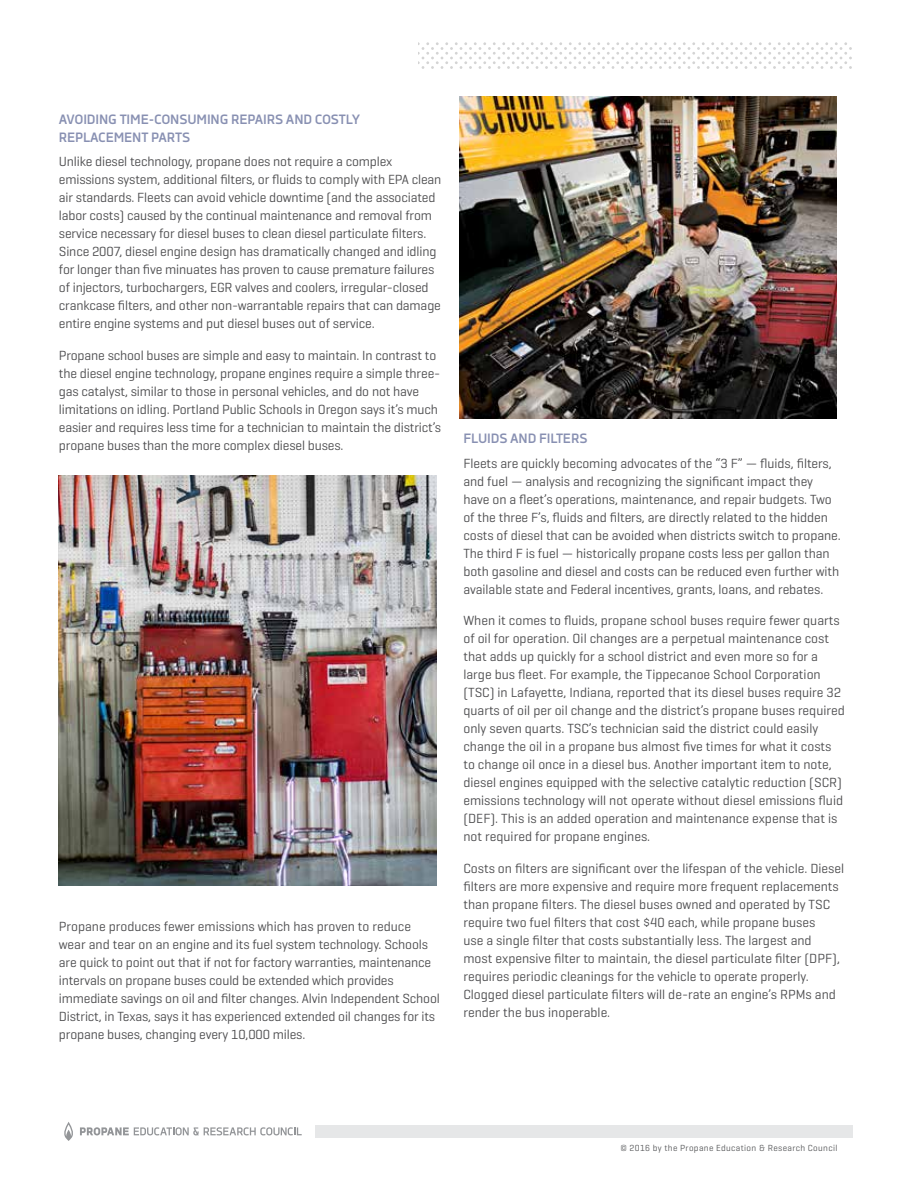
<style>
.page{position:relative;width:918px;height:1188px;background:#fff}
.page>*{position:absolute;margin:0;border:0;box-sizing:border-box;transform-origin:0 0}
.t1{font:13.5px/18px "Geogrotesque";letter-spacing:-.005em;color:#4d4d4f}
.t2{font:700 13.5px/18px "Decima Nova";letter-spacing:-.01em;color:#8890b2}
.t3{font:9px "Geogrotesque";letter-spacing:.04em;color:#58595b}
</style>
<div class="page">
<svg style="left:418px;top:42px;width:434px;height:27px"></svg>
<div style="left:316px;top:1125px;width:537px;height:13px;background:#e6e7e8"></div>
<svg style="left:80px;top:1127px;width:222px;height:8px"></svg>
<svg style="left:64px;top:1122px;width:9px;height:19px"></svg>
<img style="left:59px;top:475px;width:378px;height:411px">
<img style="left:459px;top:96px;width:378px;height:323px">
<p class="t2" style="left:59px;top:110px;width:303px">AVOIDING TIME-CONSUMING REPAIRS AND COSTLY<br>REPLACEMENT PARTS</p>
<p class="t1" style="left:59px;top:152px;width:384px">Unlike diesel technology, propane does not require a complex emissions system, additional filters, or fluids to comply with EPA clean air standards. Fleets can avoid vehicle downtime (and the associated labor costs) caused by the continual maintenance and removal from service necessary for diesel buses to clean diesel particulate filters.<br>Since 2007, diesel engine design has dramatically changed and idling for longer than five minuates has proven to cause premature failures of injectors, turbochargers, EGR valves and coolers, irregular-closed crankcase filters, and other non-warrantable repairs that can damage entire engine systems and put diesel buses out of service.</p>
<p class="t1" style="left:59px;top:346px;width:384px">Propane school buses are simple and easy to maintain. In contrast to the diesel engine technology, propane engines require a simple three&shy;gas catalyst, similar to those in personal vehicles, and do not have limitations on idling. Portland Public Schools in Oregon says it’s much easier and requires less time for a technician to maintain the district’s propane buses than the more complex diesel buses.</p>
<p class="t1" style="left:59px;top:917px;width:383px">Propane produces fewer emissions which has proven to reduce wear and tear on an engine and its fuel system technology. Schools are quick to point out that if not for factory warranties, maintenance intervals on propane buses could be extended which provides immediate savings on oil and filter changes. Alvin Independent School District, in Texas, says it has experienced extended oil changes for its propane buses, changing every 10,000 miles.</p>
<p class="t2" style="left:463px;top:429px;width:126px">FLUIDS AND FILTERS</p>
<p class="t1" style="left:463px;top:454px;width:379px">Fleets are quickly becoming advocates of the “3 F” — fluids, filters, and fuel — analysis and recognizing the significant impact they have on a fleet’s operations, maintenance, and repair budgets. Two of the three F’s, fluids and filters, are directly related to the hidden costs of diesel that can be avoided when districts switch to propane.<br>The third F is fuel — historically propane costs less per gallon than both gasoline and diesel and costs can be reduced even further with available state and Federal incentives, grants, loans, and rebates.</p>
<p class="t1" style="left:463px;top:611px;width:383px">When it comes to fluids, propane school buses require fewer quarts of oil for operation. Oil changes are a perpetual maintenance cost that adds up quickly for a school district and even more so for a large bus fleet. For example, the Tippecanoe School Corporation (TSC) in Lafayette, Indiana, reported that its diesel buses require 32 quarts of oil per oil change and the district’s propane buses required only seven quarts. TSC’s technician said the district could easily change the oil in a propane bus almost five times for what it costs to change oil once in a diesel bus. Another important item to note, diesel engines equipped with the selective catalytic reduction (SCR) emissions technology will not operate without diesel emissions fluid (DEF). This is an added operation and maintenance expense that is not required for propane engines.</p>
<p class="t1" style="left:463px;top:859px;width:382px">Costs on filters are significant over the lifespan of the vehicle. Diesel filters are more expensive and require more frequent replacements than propane filters. The diesel buses owned and operated by TSC require two fuel filters that cost $40 each, while propane buses<br>use a single filter that costs substantially less. The largest and<br>most expensive filter to maintain, the diesel particulate filter (DPF), requires periodic cleanings for the vehicle to operate properly.<br>Clogged diesel particulate filters will de-rate an engine’s RPMs and render the bus inoperable.</p>
<p class="t3" style="left:620px;top:1142px;width:219px">© 2016 by the Propane Education &amp; Research Council</p>
</div>
